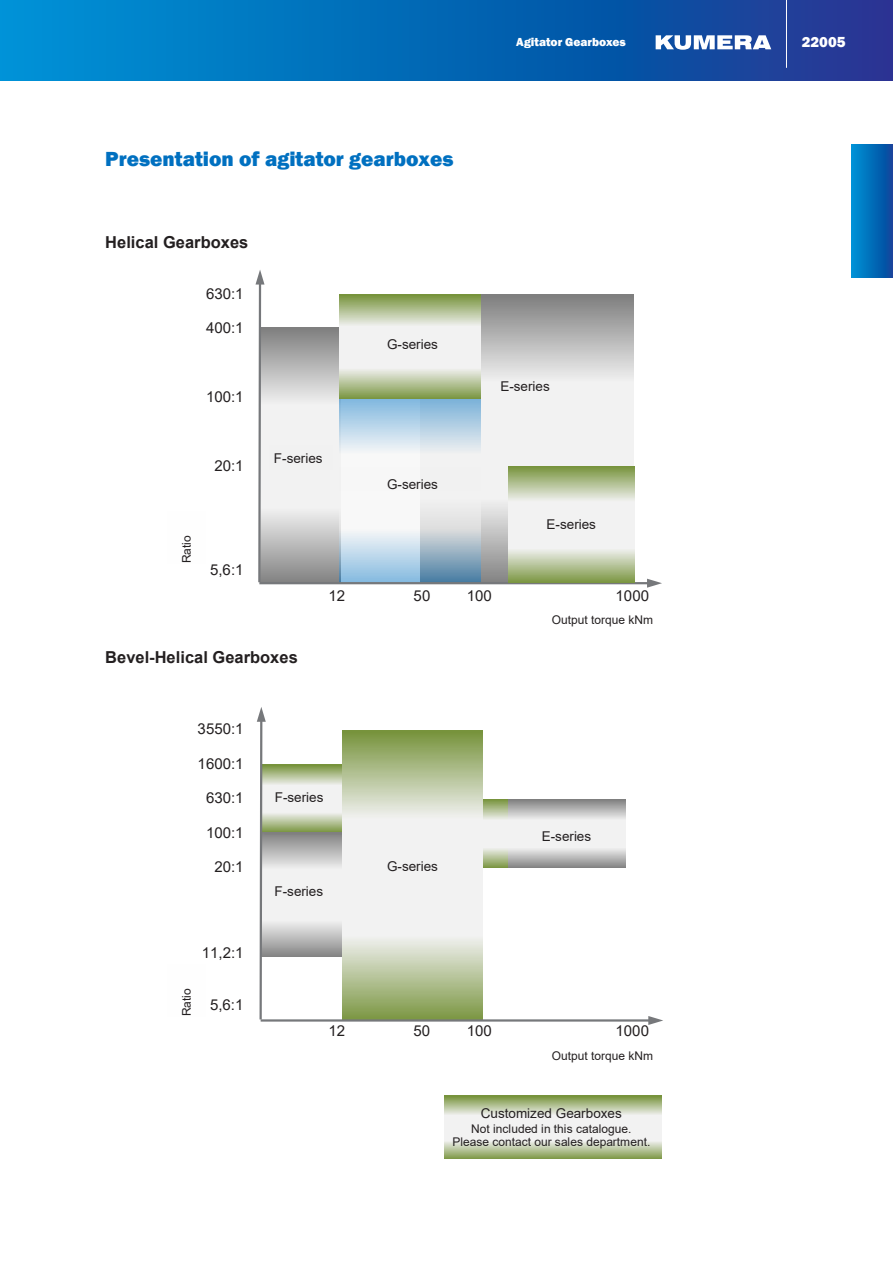
<style>
.page{position:relative;width:893px;height:1263px;background:#fff}
.page>*{position:absolute;margin:0;border:0;box-sizing:border-box;transform-origin:0 0}
.t1{font:800 21px "Franklin Gothic";color:#0070c0}
.t2{font:700 16.5px "Arial";color:#231f20}
.t3{font:15px "Arial";color:#231f20}
.t4{font:800 15px "Franklin Gothic";color:#fff}
.t5{font:13.5px "Arial";color:#231f20}
.t6{font:12px/13.8px "Arial";color:#231f20;text-align:center}
.t7{font:800 12px "Franklin Gothic";color:#fff}
</style>
<div class="page">
<svg style="left:0;top:0;width:893px;height:81px;background:#0765b3"></svg>
<hr style="left:786px;top:0;width:1px;height:68px;background:#fff">
<svg style="left:656px;top:35px;width:115px;height:15px"></svg>
<svg style="left:482px;top:799px;width:27px;height:68px"></svg>
<svg style="left:480px;top:295px;width:154px;height:287px"></svg>
<svg style="left:264px;top:328px;width:76px;height:254px"></svg>
<div style="left:270px;top:446px;width:63px;height:24px;background:#f1f1f1"></div>
<svg style="left:340px;top:398px;width:140px;height:184px"></svg>
<svg style="left:266px;top:835px;width:76px;height:122px"></svg>
<svg style="left:445px;top:1096px;width:217px;height:63px"></svg>
<svg style="left:340px;top:295px;width:140px;height:103px"></svg>
<svg style="left:266px;top:765px;width:76px;height:67px"></svg>
<svg style="left:255px;top:270px;width:9px;height:313px"></svg>
<hr style="left:259px;top:582px;width:389px;height:2px;background:#76787b">
<svg style="left:647px;top:579px;width:15px;height:9px"></svg>
<svg style="left:342px;top:731px;width:140px;height:288px"></svg>
<svg style="left:257px;top:707px;width:9px;height:315px"></svg>
<hr style="left:261px;top:1019px;width:389px;height:2px;background:#76787b">
<svg style="left:648px;top:1016px;width:15px;height:9px"></svg>
<svg style="left:509px;top:466px;width:125px;height:116px"></svg>
<svg style="left:509px;top:799px;width:117px;height:68px"></svg>
<svg style="left:851px;top:145px;width:42px;height:132px;background:#036cb8"></svg>
<h1 class="t1" style="left:105px;top:146px;width:350px">Presentation of agitator gearboxes</h1>
<h2 class="t2" style="left:105px;top:231px;width:145px">Helical Gearboxes</h2>
<p class="t3" style="left:206px;top:283px;width:39px">630:1</p>
<p class="t3" style="left:206px;top:318px;width:39px">400:1</p>
<p class="t3" style="left:206px;top:387px;width:39px">100:1</p>
<p class="t3" style="left:214px;top:456px;width:31px">20:1</p>
<p class="t6" style="left:180px;top:563px;width:29px;rotate:-90deg">Ratio</p>
<p class="t3" style="left:210px;top:559px;width:35px">5,6:1</p>
<p class="t5" style="left:274px;top:448px;width:50px">F-series</p>
<p class="t5" style="left:387px;top:335px;width:52px">G-series</p>
<p class="t5" style="left:387px;top:475px;width:52px">G-series</p>
<p class="t7" style="left:516px;top:34px;width:111px">Agitator Gearboxes</p>
<p class="t4" style="left:802px;top:32px;width:45px">22005</p>
<p class="t5" style="left:500px;top:377px;width:51px">E-series</p>
<p class="t5" style="left:547px;top:515px;width:51px">E-series</p>
<h2 class="t2" style="left:105px;top:646px;width:194px">Bevel-Helical Gearboxes</h2>
<p class="t3" style="left:329px;top:585px;width:18px">12</p>
<p class="t3" style="left:414px;top:585px;width:18px">50</p>
<p class="t3" style="left:467px;top:585px;width:27px">100</p>
<p class="t3" style="left:616px;top:585px;width:35px">1000</p>
<p class="t6" style="left:552px;top:613px;width:103px">Output torque kNm</p>
<p class="t3" style="left:198px;top:718px;width:47px">3550:1</p>
<p class="t3" style="left:198px;top:753px;width:47px">1600:1</p>
<p class="t3" style="left:206px;top:787px;width:39px">630:1</p>
<p class="t3" style="left:206px;top:822px;width:39px">100:1</p>
<p class="t3" style="left:214px;top:857px;width:31px">20:1</p>
<p class="t6" style="left:180px;top:1016px;width:29px;rotate:-90deg">Ratio</p>
<p class="t3" style="left:202px;top:943px;width:43px">11,2:1</p>
<p class="t3" style="left:210px;top:995px;width:35px">5,6:1</p>
<p class="t5" style="left:275px;top:788px;width:50px">F-series</p>
<p class="t5" style="left:274px;top:882px;width:50px">F-series</p>
<p class="t5" style="left:387px;top:857px;width:52px">G-series</p>
<p class="t5" style="left:542px;top:826px;width:51px">E-series</p>
<p class="t3" style="left:329px;top:1021px;width:18px">12</p>
<p class="t3" style="left:414px;top:1021px;width:18px">50</p>
<p class="t3" style="left:467px;top:1021px;width:27px">100</p>
<p class="t3" style="left:616px;top:1021px;width:35px">1000</p>
<p class="t6" style="left:552px;top:1048px;width:103px">Output torque kNm</p>
<p class="t5" style="left:481px;top:1104px;width:142px">Customized Gearboxes</p>
<p class="t6" style="left:452px;top:1121px;width:199px">Not included in this catalogue.<br>Please contact our sales department.</p>
</div>
